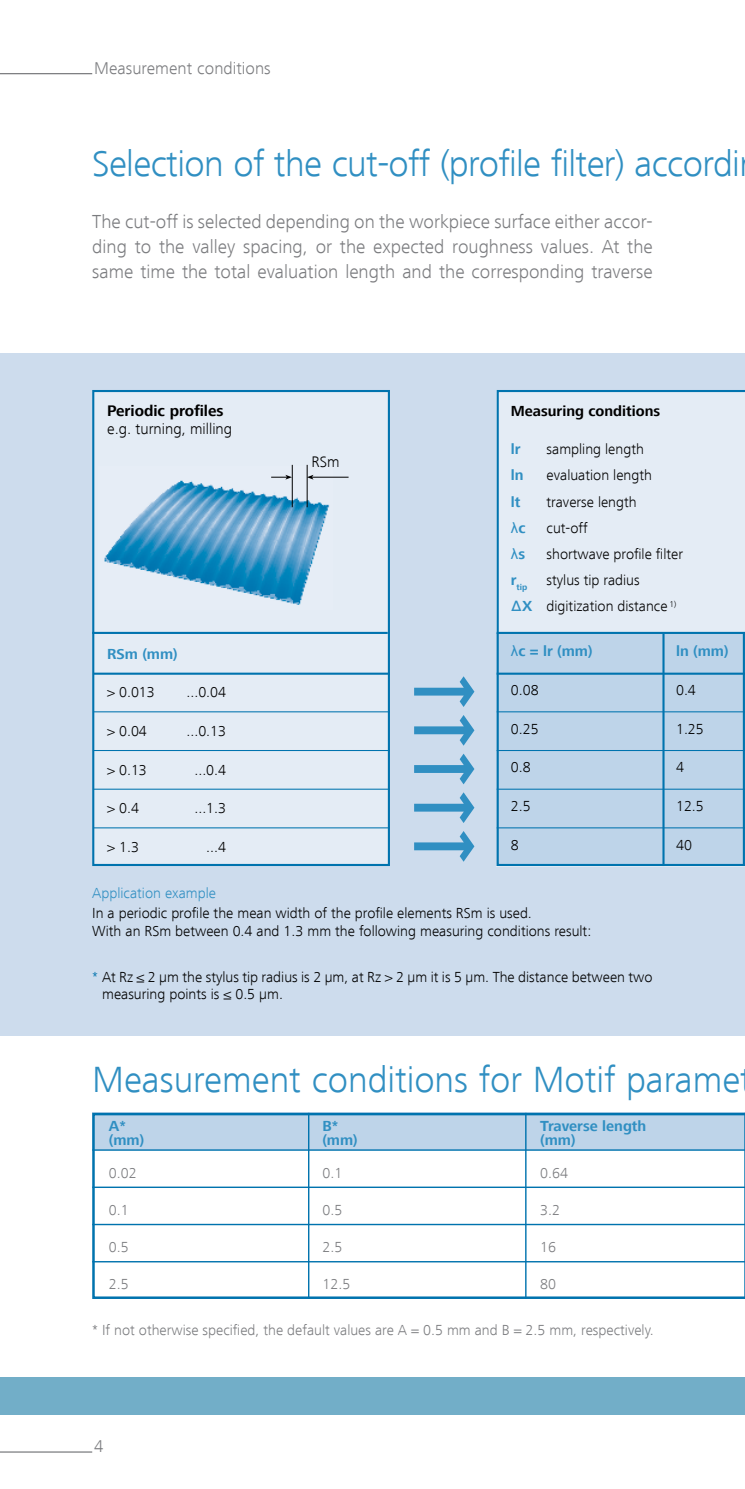
<style>
.page{position:relative;width:745px;height:1489px;background:#fff}
.page>*{position:absolute;margin:0;border:0;box-sizing:border-box;transform-origin:0 0}
.t1{font:300 37.5px "Frutiger Next LT";letter-spacing:-.02em;color:#308fc2}
.t2{font:300 19.5px/25px "Frutiger Next LT";color:#7b7c7f;text-align:justify}
.t3{font:300 17.5px "Frutiger Next LT";color:#7b7c7f}
.t4{font:300 15.75px "Frutiger Next LT";color:#000}
.t5{font:700 15.75px "Frutiger Next LT";color:#000}
.t6{font:300 15px/17.5px "Frutiger Next LT";color:#000}
.t7{font:300 15px "Frutiger Next LT";color:#7b7c7f}
.t8{font:700 15px "Frutiger Next LT";color:#308fc2}
.t9{font:700 15px "Frutiger Next LT";color:#000}
.t10{font:300 15px "Frutiger Next LT";color:#308fc2}
.t11{font:15px "Arial";color:#308fc2}
.t12{font:700 8.75px "Frutiger Next LT";color:#308fc2}
.s1{font-family:"Frutiger Next LT";font-weight:700}
.s2{font-weight:700;color:#308fc2}
.s3{font-family:"Arial";font-weight:400}
.s4{color:#0073ae}
</style>
<div class="page">
<div style="left:0;top:1376px;width:744px;height:38px;background:#72aec8"></div>
<hr style="left:0;top:1451px;width:92px;height:1px;background:#7b7c7f">
<div style="left:0;top:353px;width:744px;height:682px;background:#cddced"></div>
<svg style="left:414px;top:676px;width:60px;height:31px"></svg>
<svg style="left:414px;top:715px;width:60px;height:30px"></svg>
<svg style="left:414px;top:753px;width:60px;height:31px"></svg>
<svg style="left:414px;top:792px;width:60px;height:31px"></svg>
<svg style="left:414px;top:831px;width:60px;height:30px"></svg>
<div style="left:92px;top:390px;width:297px;height:476px;background:#e4ecf5;border:2px solid #0073ae"></div>
<hr style="left:92px;top:632px;width:295px;height:2px;background:#0073ae">
<hr style="left:93px;top:672px;width:296px;height:2px;background:#0073ae">
<hr style="left:93px;top:711px;width:296px;height:1px;background:#0073ae">
<hr style="left:93px;top:750px;width:296px;height:1px;background:#0073ae">
<hr style="left:93px;top:788px;width:296px;height:1px;background:#0073ae">
<hr style="left:93px;top:827px;width:296px;height:1px;background:#0073ae">
<img style="left:104px;top:467px;width:228px;height:138px">
<hr style="left:291px;top:465px;width:1px;height:42px;background:#000">
<hr style="left:306px;top:465px;width:1px;height:42px;background:#000">
<hr style="left:311px;top:477px;width:37px;height:1px;background:#000">
<svg style="left:307px;top:475px;width:6px;height:4px"></svg>
<svg style="left:271px;top:475px;width:21px;height:4px"></svg>
<svg style="left:92px;top:1112px;width:651px;height:186px"></svg>
<hr style="left:92px;top:1149px;width:652px;height:1px;background:#0073ae">
<hr style="left:92px;top:1186px;width:652px;height:1px;background:#0073ae">
<hr style="left:92px;top:1223px;width:652px;height:2px;background:#0073ae">
<hr style="left:92px;top:1260px;width:652px;height:2px;background:#0073ae">
<hr style="left:308px;top:1112px;width:1px;height:186px;background:#0073ae">
<hr style="left:524px;top:1112px;width:2px;height:186px;background:#0073ae">
<hr style="left:743px;top:1112px;width:1px;height:186px;background:#0073ae">
<svg style="left:496px;top:390px;width:248px;height:476px"></svg>
<hr style="left:742px;top:634px;width:2px;height:232px;background:#0073ae">
<hr style="left:0;top:73px;width:92px;height:1px;background:#7b7c7f">
<p class="t3" style="left:94px;top:58px;width:178px">Measurement conditions</p>
<h1 class="t1" style="left:92px;top:143px;width:649px">Selection of the cut-off (profile filter) accordi</h1>
<p class="t2" style="left:92px;top:209px;width:561px">The cut-off is selected depending on the workpiece surface either accor&shy;ding to the valley spacing, or the expected roughness values. At the same time the total evaluation length and the corresponding traverse</p>
<p class="t5" style="left:107px;top:402px;width:118px">Periodic profiles</p>
<p class="t4" style="left:107px;top:420px;width:126px">e.g. turning, milling</p>
<p class="t8" style="left:107px;top:645px;width:72px">RSm (mm)</p>
<p class="t6" style="left:107px;top:683px;width:49px">&gt; 0.013</p>
<p class="t6" style="left:186px;top:683px;width:41px">...0.04</p>
<p class="t6" style="left:107px;top:722px;width:41px">&gt; 0.04</p>
<p class="t6" style="left:186px;top:722px;width:41px">...0.13</p>
<p class="t6" style="left:107px;top:761px;width:41px">&gt; 0.13</p>
<p class="t6" style="left:194px;top:761px;width:33px">...0.4</p>
<p class="t6" style="left:107px;top:799px;width:33px">&gt; 0.4</p>
<p class="t6" style="left:194px;top:799px;width:33px">...1.3</p>
<p class="t6" style="left:107px;top:838px;width:33px">&gt; 1.3</p>
<p class="t6" style="left:206px;top:838px;width:21px">...4</p>
<p class="t4" style="left:311px;top:453px;width:30px">RSm</p>
<p class="t9" style="left:510px;top:402px;width:151px">Measuring conditions</p>
<p class="t8" style="left:510px;top:440px;width:11px">lr</p>
<p class="t6" style="left:546px;top:440px;width:99px">sampling length</p>
<p class="t8" style="left:510px;top:467px;width:14px">ln</p>
<p class="t6" style="left:546px;top:466px;width:107px">evaluation length</p>
<p class="t8" style="left:510px;top:493px;width:11px">lt</p>
<p class="t6" style="left:546px;top:493px;width:92px">traverse length</p>
<p class="t11" style="left:510px;top:517px;width:16px">λ<span class="s1">c</span></p>
<p class="t6" style="left:546px;top:519px;width:42px">cut-off</p>
<p class="t11" style="left:510px;top:544px;width:16px">λ<span class="s1">s</span></p>
<p class="t6" style="left:546px;top:545px;width:138px">shortwave profile filter</p>
<p class="t12" style="left:510px;top:582px;width:18px"><sup>r</sup>tip</p>
<p class="t6" style="left:510px;top:567px;width:167px;line-height:26.2px;text-align:center">stylus tip radius<br><span class="s2">ΔX</span> digitization distance <sup>1)</sup></p>
<p class="t8" style="left:510px;top:643px;width:83px"><span class="s3">λ</span>c = lr (mm)</p>
<p class="t8" style="left:675px;top:643px;width:54px">ln (mm)</p>
<p class="t6" style="left:510px;top:681px;width:29px">0.08</p>
<p class="t6" style="left:675px;top:681px;width:21px">0.4</p>
<p class="t6" style="left:510px;top:720px;width:29px">0.25</p>
<p class="t6" style="left:675px;top:720px;width:29px">1.25</p>
<p class="t6" style="left:510px;top:758px;width:21px">0.8</p>
<p class="t6" style="left:675px;top:758px;width:9px">4</p>
<p class="t6" style="left:510px;top:797px;width:21px">2.5</p>
<p class="t6" style="left:675px;top:797px;width:29px">12.5</p>
<p class="t6" style="left:510px;top:836px;width:9px">8</p>
<p class="t6" style="left:675px;top:836px;width:17px">40</p>
<p class="t10" style="left:92px;top:884px;width:125px">Application example</p>
<p class="t6" style="left:92px;top:904px;width:500px">In a periodic profile the mean width of the profile elements RSm is used.<br>With an RSm between 0.4 and 1.3 mm the following measuring conditions result:</p>
<p class="t6" style="left:102px;top:967px;width:551px;text-indent:-10px"><span class="s4">*</span> At Rz ≤ 2 µm the stylus tip radius is 2 µm, at Rz &gt; 2 µm it is 5 µm. The distance between two measuring points is ≤ 0.5 µm.</p>
<h1 class="t1" style="left:92px;top:1058px;width:649px">Measurement conditions for Motif parame</h1>
<p class="t8" style="left:109px;top:1117px;width:18px">A*</p>
<p class="t8" style="left:322px;top:1117px;width:17px">B*</p>
<p class="t8" style="left:540px;top:1117px;width:108px">Traverse length</p>
<p class="t8" style="left:109px;top:1131px;width:37px">(mm)</p>
<p class="t8" style="left:322px;top:1131px;width:37px">(mm)</p>
<p class="t8" style="left:540px;top:1131px;width:37px">(mm)</p>
<p class="t7" style="left:109px;top:1164px;width:29px">0.02</p>
<p class="t7" style="left:322px;top:1164px;width:21px">0.1</p>
<p class="t7" style="left:540px;top:1164px;width:29px">0.64</p>
<p class="t7" style="left:109px;top:1201px;width:21px">0.1</p>
<p class="t7" style="left:322px;top:1201px;width:21px">0.5</p>
<p class="t7" style="left:540px;top:1201px;width:21px">3.2</p>
<p class="t7" style="left:109px;top:1238px;width:21px">0.5</p>
<p class="t7" style="left:322px;top:1238px;width:21px">2.5</p>
<p class="t7" style="left:540px;top:1238px;width:17px">16</p>
<p class="t7" style="left:109px;top:1275px;width:21px">2.5</p>
<p class="t7" style="left:322px;top:1275px;width:29px">12.5</p>
<p class="t7" style="left:540px;top:1275px;width:17px">80</p>
<p class="t7" style="left:92px;top:1321px;width:562px">* If not otherwise specified, the default values are A = 0.5 mm and B = 2.5 mm, respectively.</p>
<p class="t3" style="left:94px;top:1436px;width:11px">4</p>
</div>
